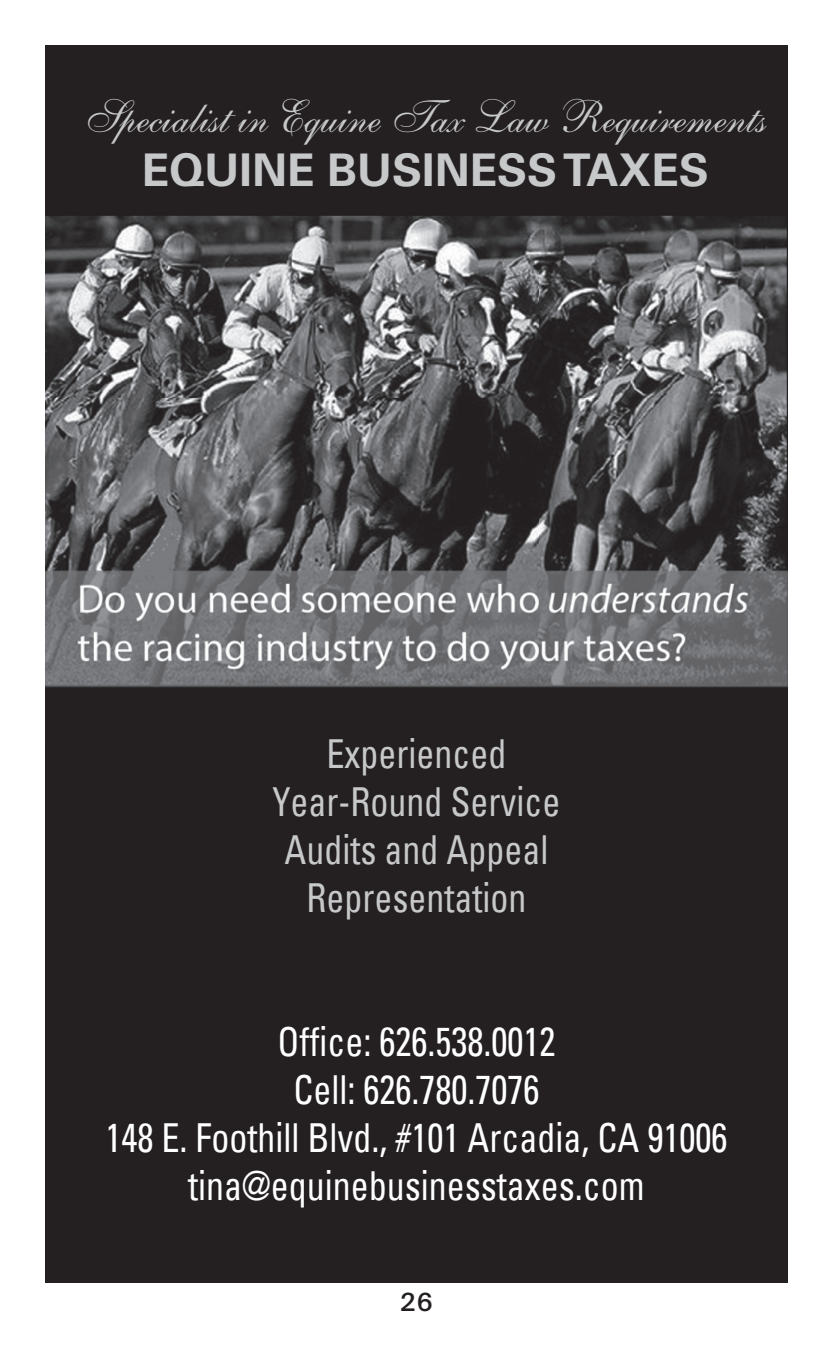
<style>
.page{position:relative;width:833px;height:1350px;background:#fff}
.page>*{position:absolute;margin:0;border:0;box-sizing:border-box;transform-origin:0 0}
.t1{font:45px "Shelley Allegro BT";color:#c7c8ca}
.t2{font:700 45px "Univers LT Std";color:#c7c8ca}
.t3{font:condensed 40px/48px "Univers";color:#fff;text-align:center;scale:.9 1}
.t4{font:condensed 40px/48px "Univers";color:#c7c8ca;text-align:center;scale:.9 1}
.t5{font:500 25px "Suisse Intl";color:#231f20}
</style>
<div class="page">
<img style="left:45px;top:45px;width:742px;height:1237px">
<p class="t1" style="left:84px;top:89px;width:683px">Specialist in Equine Tax Law Requirements</p>
<p class="t2" style="left:142px;top:144px;width:568px">EQUINE BUSINESS TAXES</p>
<p class="t4" style="left:272px;top:729px;width:321px">Experienced<br>Year-Round Service<br>Audits and Appeal<br>Representation</p>
<p class="t3" style="left:105px;top:1017px;width:692px">Office: 626.538.0012<br>Cell: 626.780.7076<br>148 E. Foothill Blvd., #101 Arcadia, CA 91006 tina@equinebusinesstaxes.com</p>
<p class="t5" style="left:399px;top:1288px;width:35px">26</p>
</div>
